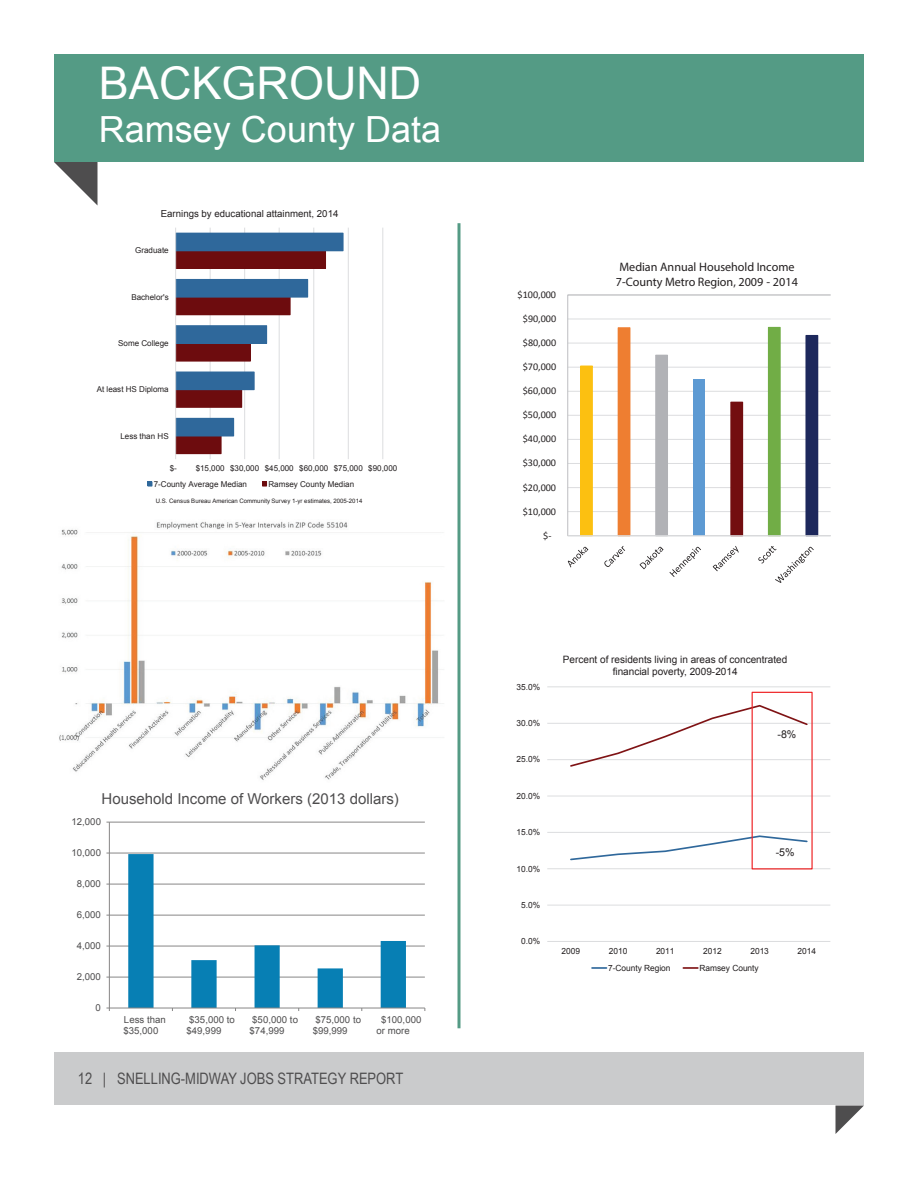
<style>
.page{position:relative;width:918px;height:1188px;background:#fff}
.page>*{position:absolute;margin:0;border:0;box-sizing:border-box;transform-origin:0 0}
.t1{font:45px "Arial";color:#fff}
.t2{font:36px "Arial";color:#fff}
.t3{font:15.75px "Arial Narrow";color:#4e4d4e}
.t4{font:15px "Arial";color:#4e4d4e}
.t5{font:700 12.3px/15px "Calibri";color:#231f20}
.t6{font:10.8px "Arial";color:#231f20}
.t7{font:10.2px "Calibri";color:#231f20}
.t8{font:10.2px/11.7px "Arial";color:#231f20;text-align:center}
.t9{font:9.75px "Arial";color:#231f20}
.t10{font:9.6px/11.1px "Arial";color:#4e4d4e}
.t11{font:8.55px "Arial";color:#231f20}
.t12{font:8.4px "Arial";color:#231f20}
.t13{font:8.1px "Arial";color:#231f20}
.t14{font:6px "Arial";color:#231f20}
</style>
<div class="page">
<hr style="left:210px;top:228px;width:1px;height:231px;background:#dcdddf">
<hr style="left:244px;top:228px;width:1px;height:231px;background:#dcdddf">
<hr style="left:279px;top:228px;width:1px;height:231px;background:#dcdddf">
<hr style="left:314px;top:228px;width:1px;height:231px;background:#dcdddf">
<hr style="left:348px;top:228px;width:1px;height:231px;background:#dcdddf">
<hr style="left:383px;top:228px;width:1px;height:231px;background:#dcdddf">
<div style="left:176px;top:436px;width:45px;height:18px;background:#6d0c0e"></div>
<div style="left:176px;top:436px;width:45px;height:18px;border:1px solid #6d0c0e"></div>
<div style="left:176px;top:390px;width:66px;height:17px;background:#6d0c0e"></div>
<div style="left:176px;top:389px;width:66px;height:19px;border:1px solid #6d0c0e"></div>
<div style="left:176px;top:343px;width:74px;height:18px;background:#6d0c0e"></div>
<div style="left:176px;top:343px;width:75px;height:18px;border:1px solid #6d0c0e"></div>
<div style="left:176px;top:297px;width:114px;height:18px;background:#6d0c0e"></div>
<div style="left:176px;top:297px;width:114px;height:18px;border:1px solid #6d0c0e"></div>
<div style="left:176px;top:251px;width:150px;height:17px;background:#6d0c0e"></div>
<div style="left:176px;top:251px;width:150px;height:18px;border:1px solid #6d0c0e"></div>
<div style="left:176px;top:418px;width:58px;height:18px;background:#2f689b"></div>
<div style="left:176px;top:372px;width:78px;height:18px;background:#2f689b"></div>
<div style="left:176px;top:326px;width:91px;height:17px;background:#2f689b"></div>
<div style="left:176px;top:325px;width:91px;height:19px;border:1px solid #2f689b"></div>
<div style="left:176px;top:279px;width:132px;height:18px;background:#2f689b"></div>
<div style="left:176px;top:233px;width:167px;height:18px;background:#2f689b"></div>
<hr style="left:175px;top:228px;width:1px;height:231px;background:#dcdddf">
<svg style="left:148px;top:482px;width:4px;height:4px"></svg>
<svg style="left:262px;top:482px;width:5px;height:4px"></svg>
<hr style="left:109px;top:822px;width:316px;height:1px;background:#878686">
<hr style="left:109px;top:853px;width:316px;height:1px;background:#878686">
<hr style="left:109px;top:884px;width:316px;height:1px;background:#878686">
<hr style="left:109px;top:915px;width:316px;height:1px;background:#878686">
<hr style="left:109px;top:946px;width:316px;height:1px;background:#878686">
<hr style="left:109px;top:977px;width:316px;height:1px;background:#878686">
<hr style="left:109px;top:822px;width:1px;height:186px;background:#878686">
<hr style="left:109px;top:1008px;width:316px;height:1px;background:#878686">
<svg style="left:128px;top:854px;width:278px;height:157px"></svg>
<hr style="left:568px;top:319px;width:263px;height:1px;background:#dcdddf">
<hr style="left:568px;top:343px;width:263px;height:1px;background:#dcdddf">
<hr style="left:568px;top:367px;width:263px;height:1px;background:#dcdddf">
<hr style="left:568px;top:391px;width:263px;height:1px;background:#dcdddf">
<hr style="left:568px;top:415px;width:263px;height:1px;background:#dcdddf">
<hr style="left:568px;top:439px;width:263px;height:1px;background:#dcdddf">
<hr style="left:568px;top:463px;width:263px;height:1px;background:#dcdddf">
<hr style="left:568px;top:487px;width:263px;height:1px;background:#dcdddf">
<hr style="left:568px;top:511px;width:263px;height:1px;background:#dcdddf">
<div style="left:567px;top:295px;width:264px;height:241px;border:1px solid #bcbdc0"></div>
<div style="left:581px;top:366px;width:11px;height:170px;background:#fcc011"></div>
<div style="left:580px;top:366px;width:13px;height:170px;border:1px solid #fcc011"></div>
<div style="left:618px;top:328px;width:12px;height:208px;background:#ee7e31"></div>
<div style="left:656px;top:355px;width:12px;height:181px;background:#b1b2b6"></div>
<div style="left:655px;top:355px;width:13px;height:181px;border:1px solid #b1b2b6"></div>
<div style="left:731px;top:402px;width:12px;height:134px;background:#730e10"></div>
<div style="left:768px;top:327px;width:12px;height:209px;background:#71ad46"></div>
<div style="left:806px;top:335px;width:12px;height:201px;background:#1d285c"></div>
<div style="left:693px;top:379px;width:12px;height:157px;background:#5d9ad3"></div>
<hr style="left:568px;top:535px;width:263px;height:1px;background:#dcdddf">
<svg style="left:568px;top:547px;width:20px;height:20px"></svg>
<svg style="left:604px;top:546px;width:21px;height:21px"></svg>
<svg style="left:640px;top:547px;width:23px;height:22px"></svg>
<svg style="left:669px;top:547px;width:32px;height:30px"></svg>
<svg style="left:713px;top:546px;width:26px;height:25px"></svg>
<svg style="left:758px;top:546px;width:56px;height:37px"></svg>
<hr style="left:547px;top:687px;width:283px;height:1px;background:#dcdddf">
<hr style="left:547px;top:723px;width:283px;height:1px;background:#dcdddf">
<hr style="left:547px;top:759px;width:283px;height:1px;background:#dcdddf">
<hr style="left:547px;top:796px;width:283px;height:1px;background:#dcdddf">
<hr style="left:547px;top:832px;width:283px;height:1px;background:#dcdddf">
<hr style="left:547px;top:868px;width:283px;height:1px;background:#dcdddf">
<hr style="left:547px;top:905px;width:283px;height:1px;background:#dcdddf">
<hr style="left:547px;top:941px;width:283px;height:1px;background:#dcdddf">
<svg style="left:570px;top:834px;width:238px;height:27px"></svg>
<svg style="left:570px;top:704px;width:238px;height:64px"></svg>
<svg style="left:592px;top:967px;width:15px;height:2px"></svg>
<svg style="left:683px;top:967px;width:15px;height:2px"></svg>
<div style="left:752px;top:692px;width:61px;height:177px;border:1px solid #ee2123"></div>
<div style="left:54px;top:54px;width:810px;height:108px;background:#549b85"></div>
<svg style="left:54px;top:162px;width:44px;height:44px"></svg>
<div style="left:54px;top:1053px;width:810px;height:52px;background:#cacbcc"></div>
<svg style="left:836px;top:1106px;width:28px;height:28px"></svg>
<hr style="left:458px;top:223px;width:2px;height:805px;background:#549b85">
<img style="left:59px;top:521px;width:385px;height:259px">
<h1 class="t1" style="left:99px;top:53px;width:324px">BACKGROUND</h1>
<h2 class="t2" style="left:99px;top:106px;width:344px">Ramsey County Data</h2>
<p class="t9" style="left:161px;top:207px;width:179px">Earnings by educational attainment, 2014</p>
<p class="t13" style="left:135px;top:245px;width:35px">Graduate</p>
<p class="t13" style="left:131px;top:292px;width:39px">Bachelor's</p>
<p class="t13" style="left:118px;top:338px;width:52px">Some College</p>
<p class="t13" style="left:97px;top:384px;width:73px">At least HS Diploma</p>
<p class="t13" style="left:120px;top:431px;width:50px">Less than HS</p>
<p class="t13" style="left:170px;top:463px;width:9px">$-</p>
<p class="t13" style="left:196px;top:463px;width:203px">$15,000 $30,000 $45,000 $60,000 $75,000 $90,000</p>
<p class="t13" style="left:154px;top:479px;width:95px">7-County Average Median</p>
<p class="t13" style="left:268px;top:479px;width:87px">Ramsey County Median</p>
<p class="t14" style="left:156px;top:497px;width:208px">U.S. Census Bureau American Community Survey 1-yr estimates, 2005-2014</p>
<h3 class="t4" style="left:102px;top:789px;width:299px">Household Income of Workers (2013 dollars)</h3>
<p class="t10" style="left:71px;top:816px;width:31px">12,000</p>
<p class="t10" style="left:71px;top:847px;width:31px">10,000</p>
<p class="t10" style="left:77px;top:878px;width:26px">8,000</p>
<p class="t10" style="left:77px;top:909px;width:26px">6,000</p>
<p class="t10" style="left:77px;top:940px;width:26px">4,000</p>
<p class="t10" style="left:77px;top:971px;width:26px">2,000</p>
<p class="t10" style="left:96px;top:1002px;width:7px">0</p>
<p class="t10" style="left:123px;top:1014px;width:44px">Less than $35,000</p>
<p class="t10" style="left:187px;top:1014px;width:50px">$35,000 to $49,999</p>
<p class="t10" style="left:250px;top:1014px;width:50px">$50,000 to $74,999</p>
<p class="t10" style="left:313px;top:1014px;width:50px">$75,000 to $99,999</p>
<p class="t10" style="left:377px;top:1014px;width:46px;text-indent:5px">$100,000 or more</p>
<h3 class="t3" style="left:78px;top:1067px;width:327px">12 | SNELLING-MIDWAY JOBS STRATEGY REPORT</h3>
<p class="t7" style="left:518px;top:288px;width:40px">$100,000</p>
<p class="t7" style="left:523px;top:312px;width:35px">$90,000</p>
<p class="t7" style="left:523px;top:336px;width:35px">$80,000</p>
<p class="t7" style="left:523px;top:360px;width:35px">$70,000</p>
<p class="t7" style="left:523px;top:384px;width:35px">$60,000</p>
<p class="t7" style="left:523px;top:408px;width:35px">$50,000</p>
<p class="t7" style="left:523px;top:433px;width:35px">$40,000</p>
<p class="t7" style="left:523px;top:457px;width:35px">$30,000</p>
<p class="t7" style="left:523px;top:481px;width:35px">$20,000</p>
<p class="t7" style="left:523px;top:505px;width:35px">$10,000</p>
<p class="t7" style="left:543px;top:529px;width:10px">$-</p>
<h3 class="t5" style="left:616px;top:259px;width:183px">Median Annual Household Income<br>7-County Metro Region, 2009 - 2014</h3>
<p class="t11" style="left:517px;top:681px;width:25px">35.0%</p>
<p class="t12" style="left:517px;top:718px;width:25px">30.0%</p>
<p class="t12" style="left:517px;top:754px;width:25px">25.0%</p>
<p class="t12" style="left:517px;top:790px;width:25px">20.0%</p>
<p class="t12" style="left:517px;top:827px;width:25px">15.0%</p>
<p class="t12" style="left:517px;top:863px;width:25px">10.0%</p>
<p class="t12" style="left:521px;top:899px;width:20px">5.0%</p>
<p class="t12" style="left:521px;top:936px;width:20px">0.0%</p>
<p class="t8" style="left:563px;top:654px;width:226px">Percent of residents living in areas of concentrated financial poverty, 2009-2014</p>
<h3 class="t6" style="left:777px;top:727px;width:20px">-8%</h3>
<h3 class="t6" style="left:776px;top:846px;width:20px">-5%</h3>
<p class="t12" style="left:562px;top:946px;width:20px">2009</p>
<p class="t12" style="left:609px;top:946px;width:20px">2010</p>
<p class="t12" style="left:656px;top:946px;width:20px">2011</p>
<p class="t12" style="left:703px;top:946px;width:20px">2012</p>
<p class="t12" style="left:750px;top:946px;width:20px">2013</p>
<p class="t12" style="left:798px;top:946px;width:20px">2014</p>
<p class="t12" style="left:608px;top:962px;width:64px">7-County Region</p>
<p class="t12" style="left:699px;top:962px;width:61px">Ramsey County</p>
</div>
